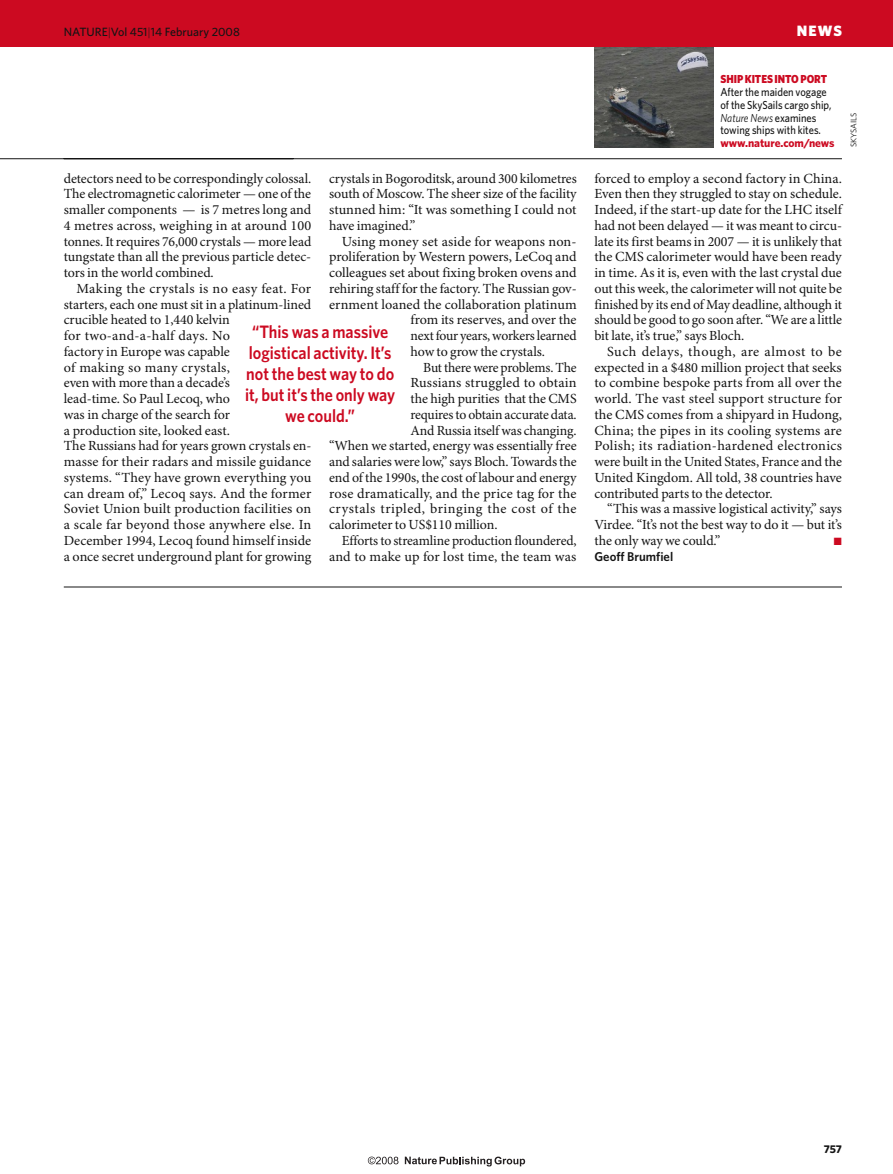
<style>
.page{position:relative;width:893px;height:1174px;background:#fff}
.page>*{position:absolute;margin:0;border:0;box-sizing:border-box;transform-origin:0 0}
.t1{font:600 18px/21px "Whitney";color:#cc0a21;text-align:center;scale:.9 1}
.t2{font:900 15px "Whitney";color:#fff}
.t3{font:13.95px/15.8px "Minion Pro";letter-spacing:-.005em;color:#141414;text-align:justify}
.t4{font:13.95px "Minion Pro";letter-spacing:.015em;color:#141414}
.t5{font:13.95px "Minion Pro";letter-spacing:.035em;color:#141414}
.t6{font:600 12.75px "Whitney";color:#141414}
.t7{font:500 12px "Whitney";color:#141414}
.t8{font:500 11.7px/12.8px "Whitney";color:#141414;scale:.9 1}
.t9{font:700 11.7px "Whitney";letter-spacing:-.005em;color:#cc0a21}
.t10{font:900 11.7px "Whitney";letter-spacing:-.005em;color:#cc0a21;scale:.9 1}
.t11{font:700 11.25px "Whitney";color:#141414}
.t12{font:10.5px "Zapf Dingbats";color:#cc0a21}
.t13{font:8.25px "Whitney";color:#141414}
.s1{font-weight:300}
.s2{font-weight:400;font-style:italic}
</style>
<div class="page">
<img style="left:594px;top:47px;width:120px;height:100px">
<div style="left:0;top:0;width:893px;height:47px;background:#cc0a21"></div>
<hr style="left:64px;top:158px;width:778px;height:1px;background:#141414">
<hr style="left:64px;top:587px;width:778px;height:1px;background:#141414">
<hr style="left:0;top:158px;width:293px;height:1px;background:#141414">
<svg style="left:405px;top:1156px;width:120px;height:10px"></svg>
<svg style="left:368px;top:1156px;width:30px;height:8px"></svg>
<p class="t7" style="left:64px;top:27px;width:178px">NATURE<span class="s1">|</span>Vol 451<span class="s1">|</span>14 February 2008</p>
<p class="t2" style="left:797px;top:25px;width:47px">NEWS</p>
<p class="t10" style="left:720px;top:75px;width:120px">SHIP KITES INTO PORT</p>
<p class="t8" style="left:720px;top:87px;width:125px">After the maiden vogage of the SkySails cargo ship,<br><span class="s2">Nature News</span> examines towing ships with kites.</p>
<p class="t9" style="left:720px;top:139px;width:116px">www.nature.com/news</p>
<p class="t13" style="left:851px;top:147px;width:36px;rotate:-90deg">SKYSAILS</p>
<p class="t3" style="left:64px;top:171px;width:249px">detectors need to be correspondingly colossal.<br>The electromagnetic calorimeter — one of the smaller components — is 7 metres long and 4 metres across, weighing in at around 100 tonnes. It requires 76,000 crystals — more lead tungstate than all the previous particle detec&shy;tors in the world combined.</p>
<p class="t3" style="left:64px;top:282px;width:249px;text-align:left;text-indent:13px">Making the crystals is no easy feat. For starters, each one must sit in a platinum-lined crucible heated to 1,440 kelvin<br>for two-and-a-half days. No<br>factory in Europe was capable<br>of making so many crystals,<br>even with more than a decade’s<br>lead-time. So Paul Lecoq, who<br>was in charge of the search for<br>a production site, looked east.<br>The Russians had for years grown crystals en&shy;masse for their radars and missile guidance systems. “They have grown everything you can dream of,” Lecoq says. And the former Soviet Union built production facilities on a scale far beyond those anywhere else. In December 1994, Lecoq found himself inside a once secret underground plant for growing</p>
<p class="t3" style="left:329px;top:171px;width:249px">crystals in Bogoroditsk, around 300 kilometres south of Moscow. The sheer size of the facility stunned him: “It was something I could not have imagined.”</p>
<p class="t3" style="left:342px;top:234px;width:236px">Using money set aside for weapons non-</p>
<p class="t3" style="left:329px;top:250px;width:249px">proliferation by Western powers, LeCoq and</p>
<p class="t3" style="left:329px;top:266px;width:249px">colleagues set about fixing broken ovens and</p>
<p class="t3" style="left:329px;top:282px;width:249px">rehiring staff for the factory. The Russian gov-</p>
<p class="t3" style="left:329px;top:297px;width:249px">ernment loaned the collaboration platinum</p>
<p class="t3" style="left:410px;top:313px;width:168px">from its reserves, and over the</p>
<p class="t3" style="left:410px;top:329px;width:168px">next four years, workers learned</p>
<p class="t3" style="left:410px;top:345px;width:136px">how to grow the crystals.</p>
<p class="t3" style="left:423px;top:360px;width:155px">But there were problems. The</p>
<p class="t3" style="left:410px;top:376px;width:168px">Russians struggled to obtain</p>
<p class="t3" style="left:410px;top:392px;width:168px">the high purities that the CMS</p>
<p class="t3" style="left:410px;top:408px;width:168px">requires to obtain accurate data.</p>
<p class="t3" style="left:410px;top:423px;width:168px">And Russia itself was changing.</p>
<p class="t3" style="left:329px;top:439px;width:249px">“When we started, energy was essentially free</p>
<p class="t3" style="left:329px;top:455px;width:249px">and salaries were low,” says Bloch. Towards the</p>
<p class="t3" style="left:329px;top:471px;width:249px">end of the 1990s, the cost of labour and energy</p>
<p class="t4" style="left:329px;top:488px;width:249px">rose dramatically, and the price tag for the</p>
<p class="t5" style="left:329px;top:503px;width:249px">crystals tripled, bringing the cost of the</p>
<p class="t3" style="left:329px;top:518px;width:170px">calorimeter to US$110 million.</p>
<p class="t3" style="left:342px;top:534px;width:236px">Efforts to streamline production floundered,</p>
<p class="t3" style="left:329px;top:549px;width:249px">and to make up for lost time, the team was</p>
<p class="t1" style="left:245px;top:322px;width:168px">“This was a massive logistical activity. It’s not the best way to do it, but it’s the only way we could.”</p>
<p class="t3" style="left:594px;top:171px;width:249px">forced to employ a second factory in China.<br>Even then they struggled to stay on schedule.<br>Indeed, if the start-up date for the LHC itself had not been delayed — it was meant to circu&shy;late its first beams in 2007 — it is unlikely that the CMS calorimeter would have been ready in time. As it is, even with the last crystal due out this week, the calorimeter will not quite be finished by its end of May deadline, although it should be good to go soon after. “We are a little bit late, it’s true,” says Bloch.</p>
<p class="t3" style="left:594px;top:345px;width:249px;text-indent:13px">Such delays, though, are almost to be expected in a $480 million project that seeks to combine bespoke parts from all over the world. The vast steel support structure for the CMS comes from a shipyard in Hudong, China; the pipes in its cooling systems are Polish; its radiation-hardened electronics were built in the United States, France and the United Kingdom. All told, 38 countries have contributed parts to the detector.</p>
<p class="t3" style="left:594px;top:502px;width:249px;text-indent:13px">“This was a massive logistical activity,” says Virdee. “It’s not the best way to do it — but it’s the only way we could.”</p>
<p class="t12" style="left:834px;top:536px;width:9px">■</p>
<p class="t6" style="left:594px;top:551px;width:80px">Geoff Brumfiel</p>
<p class="t11" style="left:824px;top:1144px;width:19px">757</p>
</div>
